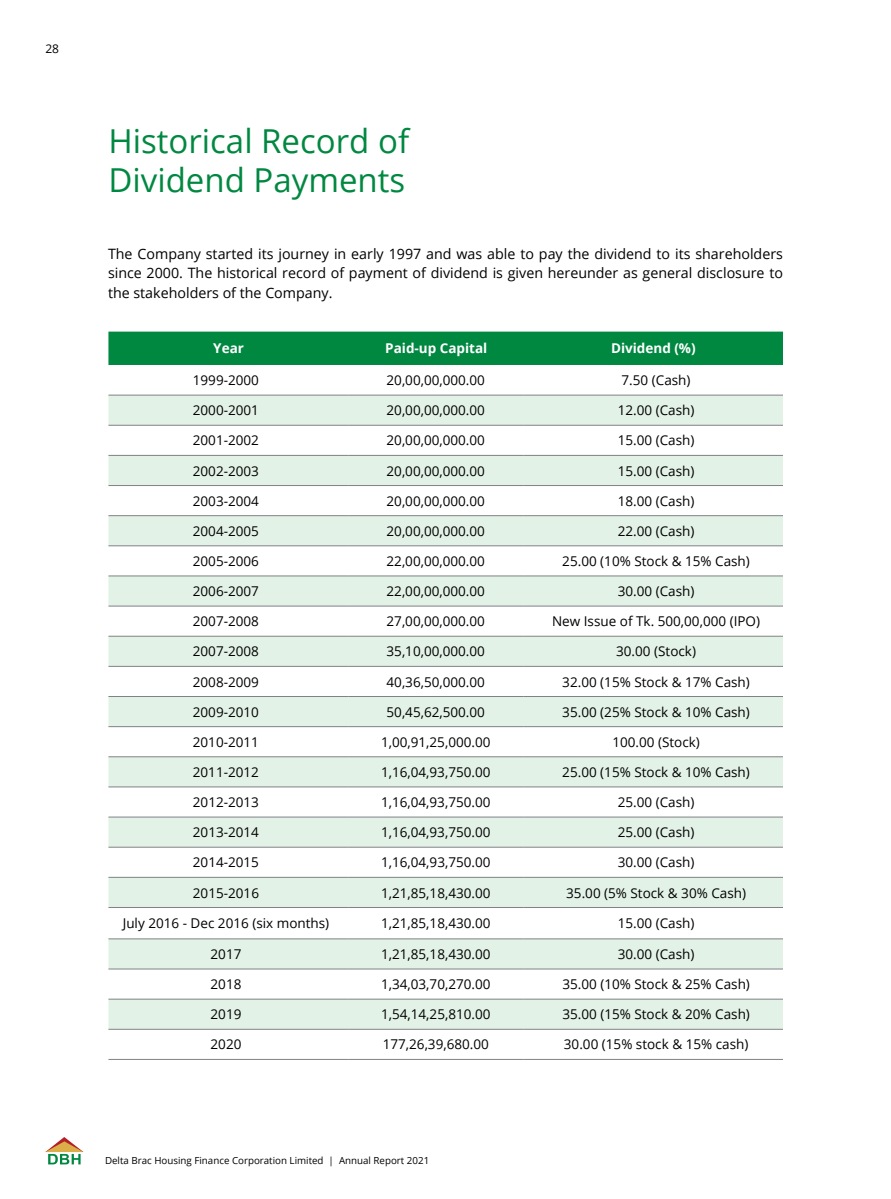
<style>
.page{position:relative;width:891px;height:1199px;background:#fff}
.page>*{position:absolute;margin:0;border:0;box-sizing:border-box;transform-origin:0 0}
.t1{font:33px/38.2px "Open Sans";color:#008841}
.t2{font:14.25px/19.5px "Open Sans";color:#000;text-align:justify}
.t3{font:13.5px "Open Sans";color:#000}
.t4{font:700 13.5px "Open Sans";color:#fff}
.t5{font:12px "Open Sans";color:#000}
.t6{font:9.75px "Open Sans";color:#000}
</style>
<div class="page">
<svg style="left:45px;top:1137px;width:38px;height:27px"></svg>
<div style="left:108px;top:332px;width:675px;height:33px;background:#008841"></div>
<svg style="left:108px;top:396px;width:675px;height:633px;fill:#e3f2e7"></svg>
<hr style="left:108px;top:395px;width:241px;height:1px;background:#808285">
<hr style="left:349px;top:395px;width:175px;height:1px;background:#808285">
<hr style="left:524px;top:395px;width:259px;height:1px;background:#808285">
<hr style="left:108px;top:425px;width:241px;height:1px;background:#808285">
<hr style="left:349px;top:425px;width:175px;height:1px;background:#808285">
<hr style="left:524px;top:425px;width:259px;height:1px;background:#808285">
<hr style="left:108px;top:455px;width:241px;height:1px;background:#808285">
<hr style="left:349px;top:455px;width:175px;height:1px;background:#808285">
<hr style="left:524px;top:455px;width:259px;height:1px;background:#808285">
<hr style="left:108px;top:485px;width:241px;height:1px;background:#808285">
<hr style="left:349px;top:485px;width:175px;height:1px;background:#808285">
<hr style="left:524px;top:485px;width:259px;height:1px;background:#808285">
<hr style="left:108px;top:515px;width:241px;height:1px;background:#808285">
<hr style="left:349px;top:515px;width:175px;height:1px;background:#808285">
<hr style="left:524px;top:515px;width:259px;height:1px;background:#808285">
<hr style="left:108px;top:545px;width:241px;height:1px;background:#808285">
<hr style="left:349px;top:545px;width:175px;height:1px;background:#808285">
<hr style="left:524px;top:545px;width:259px;height:1px;background:#808285">
<hr style="left:108px;top:576px;width:241px;height:1px;background:#808285">
<hr style="left:349px;top:576px;width:175px;height:1px;background:#808285">
<hr style="left:524px;top:576px;width:259px;height:1px;background:#808285">
<hr style="left:108px;top:606px;width:241px;height:1px;background:#808285">
<hr style="left:349px;top:606px;width:175px;height:1px;background:#808285">
<hr style="left:524px;top:606px;width:259px;height:1px;background:#808285">
<hr style="left:108px;top:636px;width:241px;height:1px;background:#808285">
<hr style="left:349px;top:636px;width:175px;height:1px;background:#808285">
<hr style="left:524px;top:636px;width:259px;height:1px;background:#808285">
<hr style="left:108px;top:666px;width:241px;height:1px;background:#808285">
<hr style="left:349px;top:666px;width:175px;height:1px;background:#808285">
<hr style="left:524px;top:666px;width:259px;height:1px;background:#808285">
<hr style="left:108px;top:696px;width:241px;height:1px;background:#808285">
<hr style="left:349px;top:696px;width:175px;height:1px;background:#808285">
<hr style="left:524px;top:696px;width:259px;height:1px;background:#808285">
<hr style="left:108px;top:726px;width:241px;height:1px;background:#808285">
<hr style="left:349px;top:726px;width:175px;height:1px;background:#808285">
<hr style="left:524px;top:726px;width:259px;height:1px;background:#808285">
<hr style="left:108px;top:756px;width:241px;height:1px;background:#808285">
<hr style="left:349px;top:756px;width:175px;height:1px;background:#808285">
<hr style="left:524px;top:756px;width:259px;height:1px;background:#808285">
<hr style="left:108px;top:787px;width:241px;height:1px;background:#808285">
<hr style="left:349px;top:787px;width:175px;height:1px;background:#808285">
<hr style="left:524px;top:787px;width:259px;height:1px;background:#808285">
<hr style="left:108px;top:817px;width:241px;height:1px;background:#808285">
<hr style="left:349px;top:817px;width:175px;height:1px;background:#808285">
<hr style="left:524px;top:817px;width:259px;height:1px;background:#808285">
<hr style="left:108px;top:847px;width:241px;height:1px;background:#808285">
<hr style="left:349px;top:847px;width:175px;height:1px;background:#808285">
<hr style="left:524px;top:847px;width:259px;height:1px;background:#808285">
<hr style="left:108px;top:877px;width:241px;height:1px;background:#808285">
<hr style="left:349px;top:877px;width:175px;height:1px;background:#808285">
<hr style="left:524px;top:877px;width:259px;height:1px;background:#808285">
<hr style="left:108px;top:907px;width:241px;height:1px;background:#808285">
<hr style="left:349px;top:907px;width:175px;height:1px;background:#808285">
<hr style="left:524px;top:907px;width:259px;height:1px;background:#808285">
<hr style="left:108px;top:938px;width:241px;height:1px;background:#808285">
<hr style="left:349px;top:938px;width:175px;height:1px;background:#808285">
<hr style="left:524px;top:938px;width:259px;height:1px;background:#808285">
<hr style="left:108px;top:969px;width:241px;height:1px;background:#808285">
<hr style="left:349px;top:969px;width:175px;height:1px;background:#808285">
<hr style="left:524px;top:969px;width:259px;height:1px;background:#808285">
<hr style="left:108px;top:999px;width:241px;height:1px;background:#808285">
<hr style="left:349px;top:999px;width:175px;height:1px;background:#808285">
<hr style="left:524px;top:999px;width:259px;height:1px;background:#808285">
<hr style="left:108px;top:1029px;width:241px;height:1px;background:#808285">
<hr style="left:349px;top:1029px;width:175px;height:1px;background:#808285">
<hr style="left:524px;top:1029px;width:259px;height:1px;background:#808285">
<hr style="left:108px;top:1059px;width:241px;height:1px;background:#808285">
<hr style="left:349px;top:1059px;width:175px;height:1px;background:#808285">
<hr style="left:524px;top:1059px;width:259px;height:1px;background:#808285">
<p class="t5" style="left:45px;top:41px;width:15px">28</p>
<h1 class="t1" style="left:108px;top:121px;width:302px">Historical Record of<br>Dividend Payments</h1>
<p class="t2" style="left:108px;top:243px;width:676px">The Company started its journey in early 1997 and was able to pay the dividend to its shareholders since 2000. The historical record of payment of dividend is given hereunder as general disclosure to the stakeholders of the Company.</p>
<p class="t4" style="left:213px;top:339px;width:32px">Year</p>
<p class="t4" style="left:385px;top:339px;width:104px">Paid-up Capital</p>
<p class="t4" style="left:611px;top:339px;width:86px">Dividend (%)</p>
<p class="t3" style="left:193px;top:371px;width:68px">1999-2000</p>
<p class="t3" style="left:387px;top:371px;width:100px">20,00,00,000.00</p>
<p class="t3" style="left:622px;top:371px;width:71px">7.50 (Cash)</p>
<p class="t3" style="left:193px;top:401px;width:68px">2000-2001</p>
<p class="t3" style="left:387px;top:401px;width:100px">20,00,00,000.00</p>
<p class="t3" style="left:618px;top:401px;width:78px">12.00 (Cash)</p>
<p class="t3" style="left:193px;top:431px;width:68px">2001-2002</p>
<p class="t3" style="left:387px;top:431px;width:100px">20,00,00,000.00</p>
<p class="t3" style="left:618px;top:431px;width:78px">15.00 (Cash)</p>
<p class="t3" style="left:193px;top:461px;width:68px">2002-2003</p>
<p class="t3" style="left:387px;top:461px;width:100px">20,00,00,000.00</p>
<p class="t3" style="left:618px;top:461px;width:78px">15.00 (Cash)</p>
<p class="t3" style="left:193px;top:492px;width:68px">2003-2004</p>
<p class="t3" style="left:387px;top:492px;width:100px">20,00,00,000.00</p>
<p class="t3" style="left:618px;top:492px;width:78px">18.00 (Cash)</p>
<p class="t3" style="left:193px;top:522px;width:68px">2004-2005</p>
<p class="t3" style="left:387px;top:522px;width:100px">20,00,00,000.00</p>
<p class="t3" style="left:618px;top:522px;width:78px">22.00 (Cash)</p>
<p class="t3" style="left:193px;top:552px;width:68px">2005-2006</p>
<p class="t3" style="left:387px;top:552px;width:100px">22,00,00,000.00</p>
<p class="t3" style="left:562px;top:552px;width:189px">25.00 (10% Stock &amp; 15% Cash)</p>
<p class="t3" style="left:193px;top:582px;width:68px">2006-2007</p>
<p class="t3" style="left:387px;top:582px;width:100px">22,00,00,000.00</p>
<p class="t3" style="left:618px;top:582px;width:78px">30.00 (Cash)</p>
<p class="t3" style="left:193px;top:612px;width:68px">2007-2008</p>
<p class="t3" style="left:387px;top:612px;width:100px">27,00,00,000.00</p>
<p class="t3" style="left:552px;top:612px;width:209px">New Issue of Tk. 500,00,000 (IPO)</p>
<p class="t3" style="left:193px;top:642px;width:68px">2007-2008</p>
<p class="t3" style="left:387px;top:642px;width:100px">35,10,00,000.00</p>
<p class="t3" style="left:616px;top:642px;width:81px">30.00 (Stock)</p>
<p class="t3" style="left:193px;top:672px;width:68px">2008-2009</p>
<p class="t3" style="left:387px;top:672px;width:100px">40,36,50,000.00</p>
<p class="t3" style="left:562px;top:672px;width:189px">32.00 (15% Stock &amp; 17% Cash)</p>
<p class="t3" style="left:193px;top:702px;width:68px">2009-2010</p>
<p class="t3" style="left:387px;top:702px;width:100px">50,45,62,500.00</p>
<p class="t3" style="left:562px;top:702px;width:189px">35.00 (25% Stock &amp; 10% Cash)</p>
<p class="t3" style="left:193px;top:733px;width:68px">2010-2011</p>
<p class="t3" style="left:381px;top:733px;width:111px">1,00,91,25,000.00</p>
<p class="t3" style="left:612px;top:733px;width:89px">100.00 (Stock)</p>
<p class="t3" style="left:193px;top:763px;width:68px">2011-2012</p>
<p class="t3" style="left:381px;top:763px;width:111px">1,16,04,93,750.00</p>
<p class="t3" style="left:562px;top:763px;width:189px">25.00 (15% Stock &amp; 10% Cash)</p>
<p class="t3" style="left:193px;top:793px;width:68px">2012-2013</p>
<p class="t3" style="left:381px;top:793px;width:111px">1,16,04,93,750.00</p>
<p class="t3" style="left:618px;top:793px;width:78px">25.00 (Cash)</p>
<p class="t3" style="left:193px;top:823px;width:68px">2013-2014</p>
<p class="t3" style="left:381px;top:823px;width:111px">1,16,04,93,750.00</p>
<p class="t3" style="left:618px;top:823px;width:78px">25.00 (Cash)</p>
<p class="t3" style="left:193px;top:853px;width:68px">2014-2015</p>
<p class="t3" style="left:381px;top:853px;width:111px">1,16,04,93,750.00</p>
<p class="t3" style="left:618px;top:853px;width:78px">30.00 (Cash)</p>
<p class="t3" style="left:193px;top:883px;width:68px">2015-2016</p>
<p class="t3" style="left:381px;top:883px;width:111px">1,21,85,18,430.00</p>
<p class="t3" style="left:566px;top:883px;width:181px">35.00 (5% Stock &amp; 30% Cash)</p>
<p class="t3" style="left:123px;top:914px;width:208px">July 2016 - Dec 2016 (six months)</p>
<p class="t3" style="left:381px;top:914px;width:111px">1,21,85,18,430.00</p>
<p class="t3" style="left:618px;top:914px;width:78px">15.00 (Cash)</p>
<p class="t3" style="left:211px;top:945px;width:32px">2017</p>
<p class="t3" style="left:381px;top:945px;width:111px">1,21,85,18,430.00</p>
<p class="t3" style="left:618px;top:945px;width:78px">30.00 (Cash)</p>
<p class="t3" style="left:211px;top:975px;width:32px">2018</p>
<p class="t3" style="left:381px;top:975px;width:111px">1,34,03,70,270.00</p>
<p class="t3" style="left:562px;top:975px;width:189px">35.00 (10% Stock &amp; 25% Cash)</p>
<p class="t3" style="left:211px;top:1005px;width:32px">2019</p>
<p class="t3" style="left:381px;top:1005px;width:111px">1,54,14,25,810.00</p>
<p class="t3" style="left:562px;top:1005px;width:189px">35.00 (15% Stock &amp; 20% Cash)</p>
<p class="t3" style="left:211px;top:1035px;width:32px">2020</p>
<p class="t3" style="left:383px;top:1035px;width:108px">177,26,39,680.00</p>
<p class="t3" style="left:564px;top:1035px;width:186px">30.00 (15% stock &amp; 15% cash)</p>
<p class="t6" style="left:105px;top:1154px;width:326px">Delta Brac Housing Finance Corporation Limited | Annual Report 2021</p>
</div>
